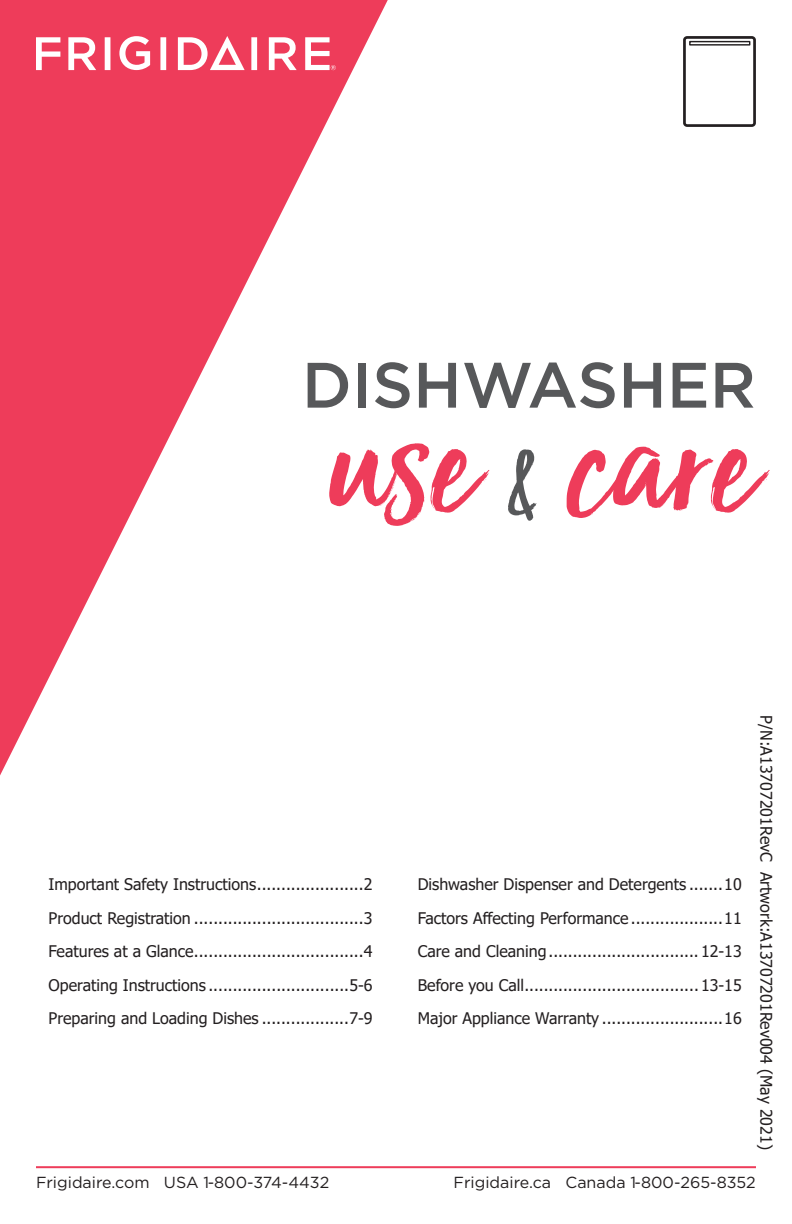
<style>
.page{position:relative;width:792px;height:1224px;background:#fff}
.page>*{position:absolute;margin:0;border:0;box-sizing:border-box;transform-origin:0 0}
.t1{font:168px "Custom Fresh";color:#ee3c5a}
.t2{font:500 64px "Gotham";color:#57585a}
.ID_TOC_1st_Level{font:16px "Tahoma";color:#231f20}
.t3{font:16px "Gotham";color:#231f20}
.s1{font-size:90px;color:#57585a}
</style>
<div class="page">
<svg style="left:0;top:0;width:388px;height:776px"></svg>
<svg style="left:251px;top:37px;width:6px;height:33px"></svg>
<svg style="left:119px;top:36px;width:31px;height:34px"></svg>
<svg style="left:36px;top:37px;width:24px;height:33px"></svg>
<svg style="left:68px;top:37px;width:28px;height:33px"></svg>
<svg style="left:105px;top:37px;width:5px;height:33px"></svg>
<svg style="left:160px;top:37px;width:6px;height:33px"></svg>
<svg style="left:269px;top:37px;width:28px;height:33px"></svg>
<svg style="left:178px;top:36px;width:67px;height:34px"></svg>
<svg style="left:305px;top:37px;width:31px;height:33px"></svg>
<hr style="left:36px;top:1166px;width:720px;height:2px;background:#ee3c5a">
<div style="left:683px;top:36px;width:73px;height:91px;border:3px solid #231f20;border-radius:3px"></div>
<div style="left:689px;top:41px;width:61px;height:5px;border:1px solid #231f20"></div>
<h2 class="t2" style="left:302px;top:343px;width:456px">DISHWASHER</h2>
<h1 class="t1" style="left:328px;top:355px;width:428px">use <span class="s1">&amp;</span> care</h1>
<p class="ID_TOC_1st_Level" style="left:49px;top:873px;width:326px">Important Safety Instructions......................2</p>
<p class="ID_TOC_1st_Level" style="left:49px;top:907px;width:326px">Product Registration ...................................3</p>
<p class="ID_TOC_1st_Level" style="left:49px;top:941px;width:326px">Features at a Glance...................................4</p>
<p class="ID_TOC_1st_Level" style="left:49px;top:974px;width:325px">Operating Instructions .............................5-6</p>
<p class="ID_TOC_1st_Level" style="left:49px;top:1008px;width:325px">Preparing and Loading Dishes ..................7-9</p>
<p class="ID_TOC_1st_Level" style="left:418px;top:873px;width:326px">Dishwasher Dispenser and Detergents .......10</p>
<p class="ID_TOC_1st_Level" style="left:418px;top:907px;width:326px">Factors Affecting Performance ...................11</p>
<p class="ID_TOC_1st_Level" style="left:418px;top:941px;width:326px">Care and Cleaning............................... 12-13</p>
<p class="ID_TOC_1st_Level" style="left:418px;top:974px;width:326px">Before you Call....................................13-15</p>
<p class="ID_TOC_1st_Level" style="left:418px;top:1008px;width:326px">Major Appliance Warranty .........................16</p>
<p class="ID_TOC_1st_Level" style="left:777px;top:715px;width:436px;rotate:90deg">P/N:A13707201RevC Artwork:A13707201Rev004 (May 2021)</p>
<p class="t3" style="left:36px;top:1172px;width:295px">Frigidaire.com USA 1-800-374-4432</p>
<p class="t3" style="left:454px;top:1172px;width:304px">Frigidaire.ca Canada 1-800-265-8352</p>
</div>
